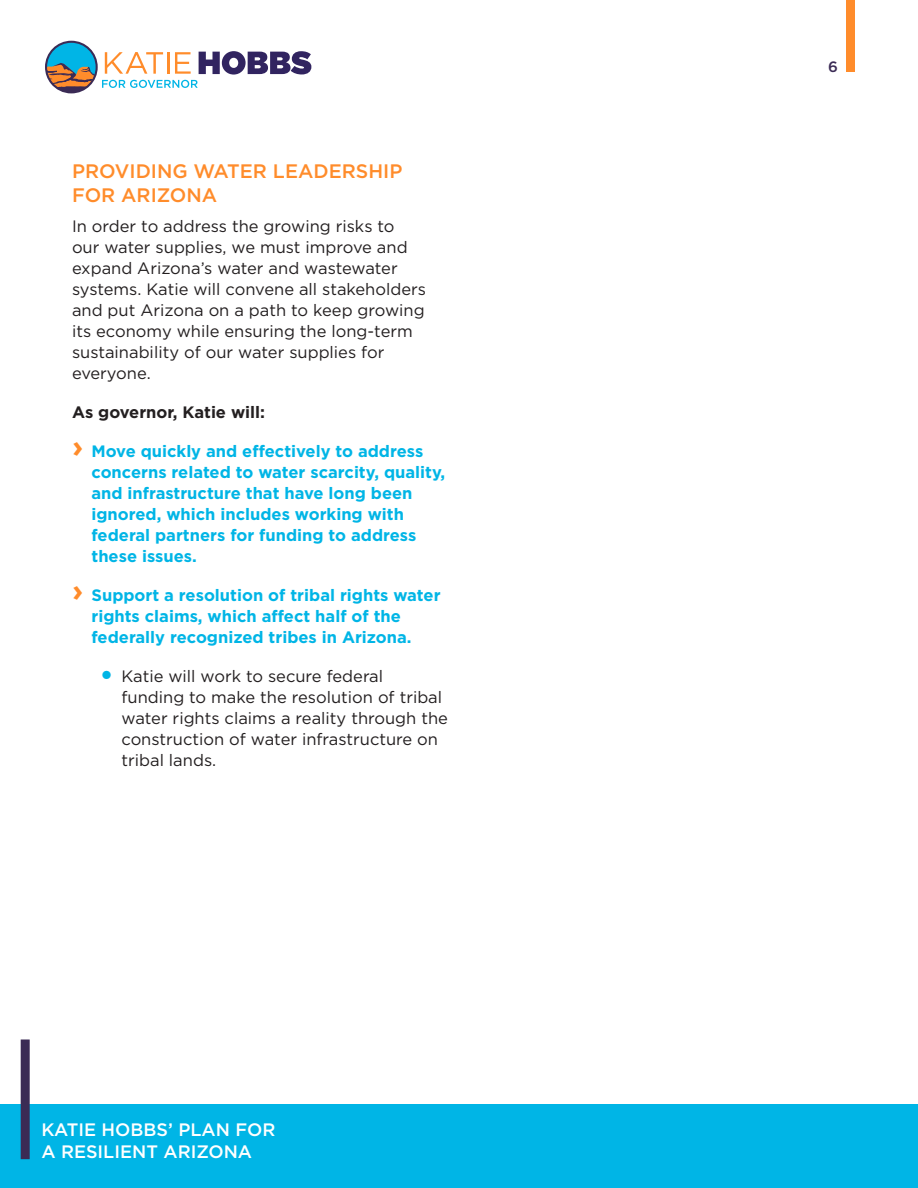
<style>
.page{position:relative;width:918px;height:1188px;background:#fff}
.page>*{position:absolute;margin:0;border:0;box-sizing:border-box;transform-origin:0 0}
.sub{font:500 19.5px/24px "Gotham";color:#ff8c2b}
.t1{font:500 18px/21.6px "Gotham";color:#fff}
.bod{font:16.5px/21px "Gotham";color:#231f20}
.t2{font:700 16.5px/21px "Gotham";color:#00b5e6}
.bod-2{font:700 16.5px "Gotham";color:#231f20}
.t3{font:500 15px "Gotham";color:#3b2b55}
.s1{font-size:30px;color:#ff8c2b}
.s2{font-size:31.5px;color:#00b5e6}
</style>
<div class="page">
<div style="left:0;top:1104px;width:918px;height:84px;background:#00b5e6"></div>
<div style="left:21px;top:1039px;width:9px;height:120px;background:#3b2b55"></div>
<svg style="left:45px;top:41px;width:266px;height:52px"></svg>
<div style="left:846px;top:0;width:9px;height:72px;background:#ff8c2b"></div>
<p class="sub" style="left:72px;top:158px;width:332px">PROVIDING WATER LEADERSHIP<br>FOR ARIZONA</p>
<p class="bod" style="left:72px;top:215px;width:356px">In order to address the growing risks to our water supplies, we must improve and expand Arizona’s water and wastewater systems. Katie will convene all stakeholders and put Arizona on a path to keep growing its economy while ensuring the long-term sustainability of our water supplies for everyone.</p>
<p class="bod-2" style="left:72px;top:401px;width:195px">As governor, Katie will:</p>
<p class="t2" style="left:92px;top:440px;width:355px;text-indent:-20px"><span class="s1">›</span> Move quickly and effectively to address concerns related to water scarcity, quality, and infrastructure that have long been ignored, which includes working with federal partners for funding to address these issues.</p>
<p class="t2" style="left:92px;top:584px;width:351px;text-indent:-20px"><span class="s1">›</span> Support a resolution of tribal rights water rights claims, which affect half of the federally recognized tribes in Arizona.</p>
<p class="bod" style="left:122px;top:665px;width:328px;text-indent:-22px"><span class="s2">•</span> Katie will work to secure federal funding to make the resolution of tribal water rights claims a reality through the construction of water infrastructure on tribal lands.</p>
<p class="t1" style="left:41px;top:1119px;width:235px">KATIE HOBBS’ PLAN FOR<br>A RESILIENT ARIZONA</p>
<p class="t3" style="left:828px;top:57px;width:11px">6</p>
</div>
